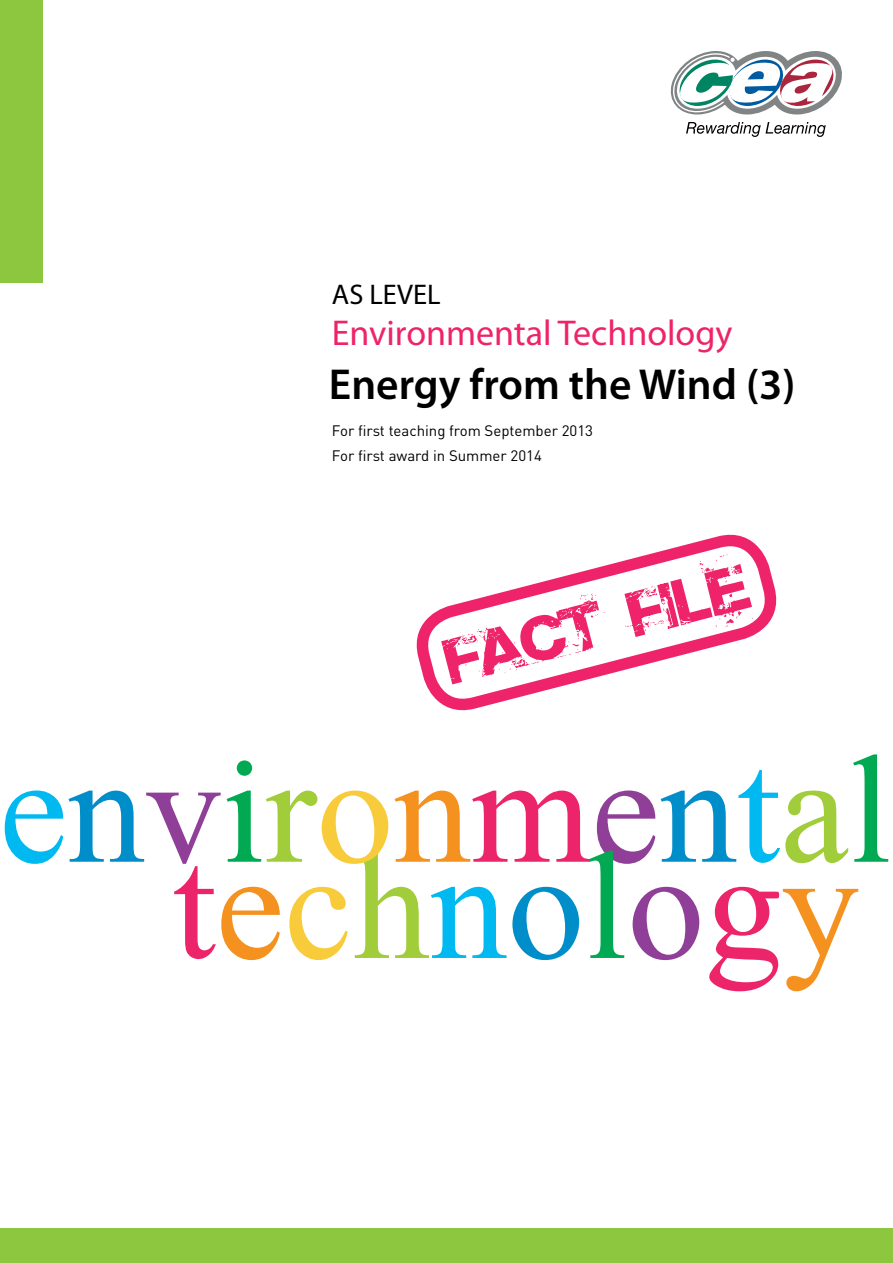
<style>
.page{position:relative;width:893px;height:1263px;background:#fff}
.page>*{position:absolute;margin:0;border:0;box-sizing:border-box;transform-origin:0 0}
.t1{font:600 43.5px "Myriad Pro";color:#000}
.t2{font:36px "Myriad Pro";color:#ee2369}
.t3{font:28.5px "Myriad Pro";color:#000}
.t4{font:15px/25.2px "DIN Pro";color:#000}
</style>
<div class="page">
<div style="left:0;top:0;width:43px;height:283px;background:#8dc63f"></div>
<svg style="left:686px;top:122px;width:140px;height:15px"></svg>
<svg style="left:671px;top:51px;width:171px;height:64px"></svg>
<svg style="left:5px;top:754px;width:883px;height:237px"></svg>
<svg style="left:415px;top:534px;width:363px;height:233px"></svg>
<svg style="left:441px;top:554px;width:312px;height:130px"></svg>
<div style="left:0;top:1229px;width:893px;height:34px;background:#8dc63f"></div>
<h3 class="t3" style="left:332px;top:279px;width:110px">AS LEVEL</h3>
<h2 class="t2" style="left:332px;top:313px;width:402px">Environmental Technology</h2>
<h1 class="t1" style="left:329px;top:360px;width:468px">Energy from the Wind (3)</h1>
<p class="t4" style="left:332px;top:417px;width:263px">For first teaching from September 2013<br>For first award in Summer 2014</p>
</div>
